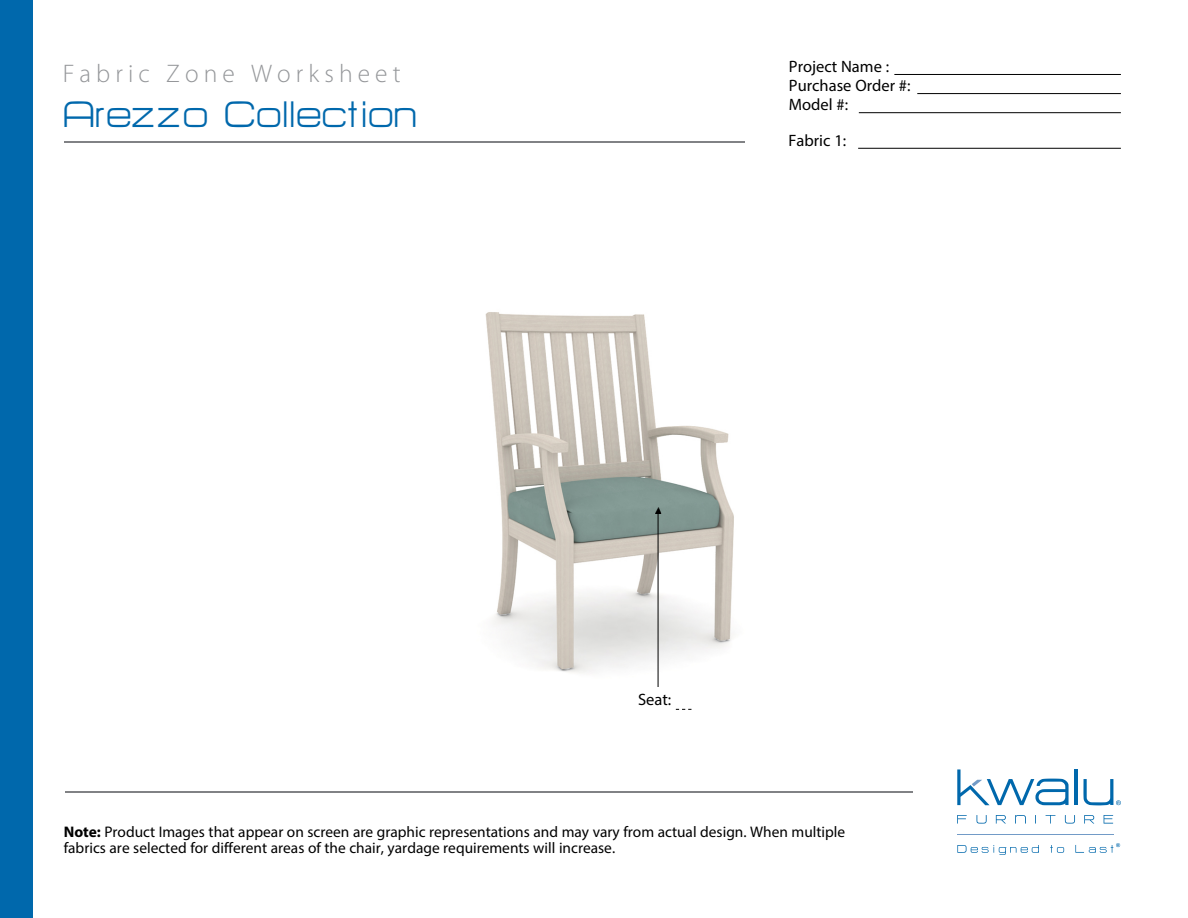
<style>
.page{position:relative;width:1188px;height:918px;background:#fff}
.page>*{position:absolute;margin:0;border:0;box-sizing:border-box;transform-origin:0 0}
.t1{font:45.6px "HURTMOLD";color:#0068ac}
.t2{font:300 25.5px "Myriad Pro";letter-spacing:.2em;color:#95979a}
.t3{font:16.5px "Myriad Pro";color:#000}
.t4{font:15.3px/16.5px "Myriad Pro";color:#000}
.s1{font-weight:700}
</style>
<div class="page">
<svg style="left:957px;top:845px;width:82px;height:10px"></svg>
<svg style="left:1050px;top:845px;width:14px;height:8px"></svg>
<hr style="left:957px;top:834px;width:157px;height:1px;background:#729bc7">
<svg style="left:1075px;top:843px;width:45px;height:10px"></svg>
<hr style="left:1075px;top:769px;width:3px;height:36px;background:#0068ac">
<svg style="left:1083px;top:779px;width:38px;height:26px"></svg>
<svg style="left:957px;top:769px;width:112px;height:36px"></svg>
<svg style="left:957px;top:815px;width:10px;height:9px"></svg>
<svg style="left:977px;top:815px;width:10px;height:9px"></svg>
<svg style="left:996px;top:815px;width:10px;height:9px"></svg>
<svg style="left:1015px;top:815px;width:11px;height:9px"></svg>
<svg style="left:1046px;top:815px;width:9px;height:9px"></svg>
<svg style="left:1065px;top:815px;width:10px;height:9px"></svg>
<svg style="left:1084px;top:815px;width:10px;height:9px"></svg>
<svg style="left:1104px;top:815px;width:9px;height:9px"></svg>
<div style="left:0;top:0;width:32px;height:918px;background:#0068ac"></div>
<hr style="left:65px;top:791px;width:847px;height:2px;background:#818285">
<hr style="left:859px;top:112px;width:262px;height:1px;background:#000">
<hr style="left:917px;top:93px;width:204px;height:1px;background:#000">
<hr style="left:894px;top:74px;width:227px;height:1px;background:#000">
<hr style="left:858px;top:148px;width:263px;height:1px;background:#000">
<img style="left:485px;top:312px;width:249px;height:375px">
<img style="left:603px;top:508px;width:107px;height:6px">
<hr style="left:658px;top:513px;width:1px;height:174px;background:#000">
<hr style="left:65px;top:141px;width:680px;height:2px;background:#818285">
<h2 class="t2" style="left:63px;top:59px;width:339px">Fabric Zone Worksheet</h2>
<h1 class="t1" style="left:65px;top:90px;width:356px">Arezzo Collection</h1>
<p class="t3" style="left:789px;top:56px;width:102px">Project Name :</p>
<p class="t3" style="left:789px;top:75px;width:123px">Purchase Order #:</p>
<p class="t3" style="left:789px;top:94px;width:61px">Model #:</p>
<p class="t3" style="left:788px;top:130px;width:59px">Fabric 1:</p>
<p class="t3" style="left:638px;top:689px;width:35px">Seat:</p>
<p class="t4" style="left:64px;top:823px;width:783px"><span class="s1">Note:</span> Product Images that appear on screen are graphic representations and may vary from actual design. When multiple fabrics are selected for different areas of the chair, yardage requirements will increase.</p>
</div>
